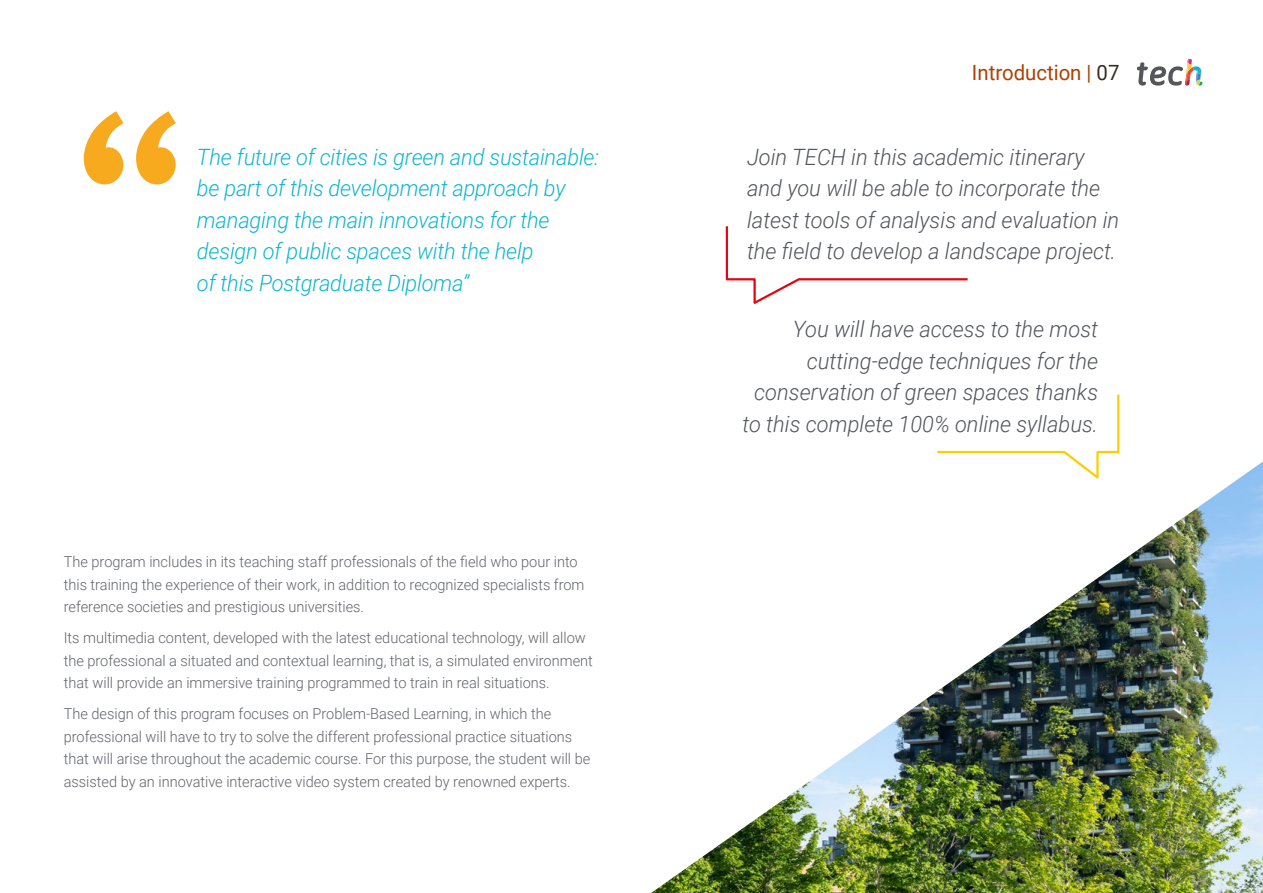
<style>
.page{position:relative;width:1263px;height:893px;background:#fff}
.page>*{position:absolute;margin:0;border:0;box-sizing:border-box;transform-origin:0 0}
.t1{font:italic 300 22.5px/31.5px "Roboto";color:#52555b;text-align:right}
.t2{font:italic 300 22.5px/31.5px "Roboto";letter-spacing:-.01em;color:#0fb6cf}
.t3{font:21px "Roboto";color:#ae4000}
.t4{font:300 15px/22.5px "Roboto";color:#61646a}
.s1{color:#312e20}
</style>
<div class="page">
<img style="left:651px;top:461px;width:612px;height:432px">
<svg style="left:1137px;top:59px;width:65px;height:27px"></svg>
<svg style="left:935px;top:394px;width:185px;height:88px"></svg>
<svg style="left:725px;top:226px;width:243px;height:78px"></svg>
<svg style="left:84px;top:111px;width:92px;height:73px"></svg>
<h1 class="t2" style="left:197px;top:140px;width:404px">The future of cities is green and sustainable: be part of this development approach by managing the main innovations for the design of public spaces with the help<br>of this Postgraduate Diploma”</h1>
<p class="t4" style="left:64px;top:550px;width:522px">The program includes in its teaching staff professionals of the field who pour into this training the experience of their work, in addition to recognized specialists from reference societies and prestigious universities.</p>
<p class="t4" style="left:64px;top:626px;width:531px">Its multimedia content, developed with the latest educational technology, will allow the professional a situated and contextual learning, that is, a simulated environment that will provide an immersive training programmed to train in real situations.</p>
<p class="t4" style="left:64px;top:702px;width:528px">The design of this program focuses on Problem-Based Learning, in which the professional will have to try to solve the different professional practice situations that will arise throughout the academic course. For this purpose, the student will be assisted by an innovative interactive video system created by renowned experts.</p>
<h2 class="t3" style="left:972px;top:57px;width:149px">Introduction | <span class="s1">07</span></h2>
<h1 class="t1" style="left:747px;top:140px;width:374px;text-align:left">Join TECH in this academic itinerary and you will be able to incorporate the latest tools of analysis and evaluation in the field to develop a landscape project.</h1>
<h1 class="t1" style="left:742px;top:313px;width:357px">You will have access to the most cutting-edge techniques for the conservation of green spaces thanks to this complete 100% online syllabus.</h1>
</div>
